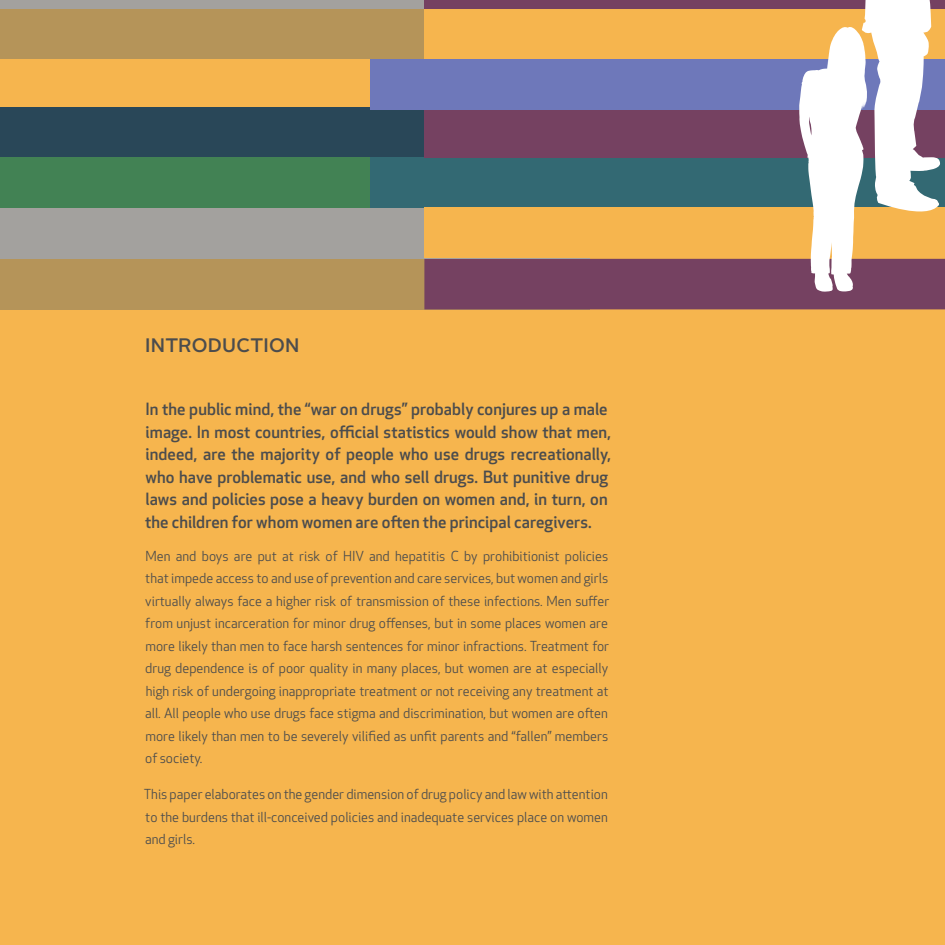
<style>
.page{position:relative;width:945px;height:945px;background:#fff}
.page>*{position:absolute;margin:0;border:0;box-sizing:border-box;transform-origin:0 0}
.t1{font:500 19.5px "Alright Sans";letter-spacing:.015em;color:#4b4c4d}
.body_copy{font:500 16.5px/22.5px "Apex New";letter-spacing:.005em;color:#4b4c4d}
.body_copy-2{font:13.5px/22.5px "Apex New";color:#4b4c4d;text-align:justify}
</style>
<div class="page">
<div style="left:0;top:1px;width:945px;height:944px;background:#f6b54e"></div>
<div style="left:0;top:107px;width:590px;height:51px;background:#294758"></div>
<div style="left:0;top:158px;width:577px;height:50px;background:#428254"></div>
<div style="left:371px;top:158px;width:574px;height:50px;background:#336973"></div>
<div style="left:424px;top:107px;width:521px;height:51px;background:#754161"></div>
<div style="left:0;top:259px;width:590px;height:50px;background:#b59459"></div>
<div style="left:424px;top:259px;width:521px;height:50px;background:#754161"></div>
<div style="left:0;top:208px;width:590px;height:51px;background:#a3a19e"></div>
<div style="left:425px;top:207px;width:520px;height:51px;background:#f6b54e"></div>
<div style="left:371px;top:59px;width:574px;height:51px;background:#6e78ba"></div>
<div style="left:0;top:9px;width:590px;height:50px;background:#b59459"></div>
<div style="left:424px;top:9px;width:521px;height:50px;background:#f6b54e"></div>
<div style="left:0;top:0;width:590px;height:9px;background:#a3a19e"></div>
<div style="left:424px;top:0;width:521px;height:9px;background:#754161"></div>
<svg style="left:799px;top:0;width:146px;height:292px"></svg>
<h1 class="t1" style="left:145px;top:332px;width:156px">INTRODUCTION</h1>
<p class="body_copy" style="left:145px;top:398px;width:468px">In the public mind, the “war on drugs” probably conjures up a male image. In most countries, official statistics would show that men, indeed, are the majority of people who use drugs recreationally, who have problematic use, and who sell drugs. But punitive drug laws and policies pose a heavy burden on women and, in turn, on the children for whom women are often the principal caregivers.</p>
<p class="body_copy-2" style="left:145px;top:545px;width:466px">Men and boys are put at risk of HIV and hepatitis C by prohibitionist policies that impede access to and use of prevention and care services, but women and girls virtually always face a higher risk of transmission of these infections. Men suffer from unjust incarceration for minor drug offenses, but in some places women are more likely than men to face harsh sentences for minor infractions. Treatment for drug dependence is of poor quality in many places, but women are at especially high risk of undergoing inappropriate treatment or not receiving any treatment at all. All people who use drugs face stigma and discrimination, but women are often more likely than men to be severely vilified as unfit parents and “fallen” members of society.</p>
<p class="body_copy-2" style="left:144px;top:783px;width:466px">This paper elaborates on the gender dimension of drug policy and law with attention to the burdens that ill-conceived policies and inadequate services place on women and girls.</p>
</div>
